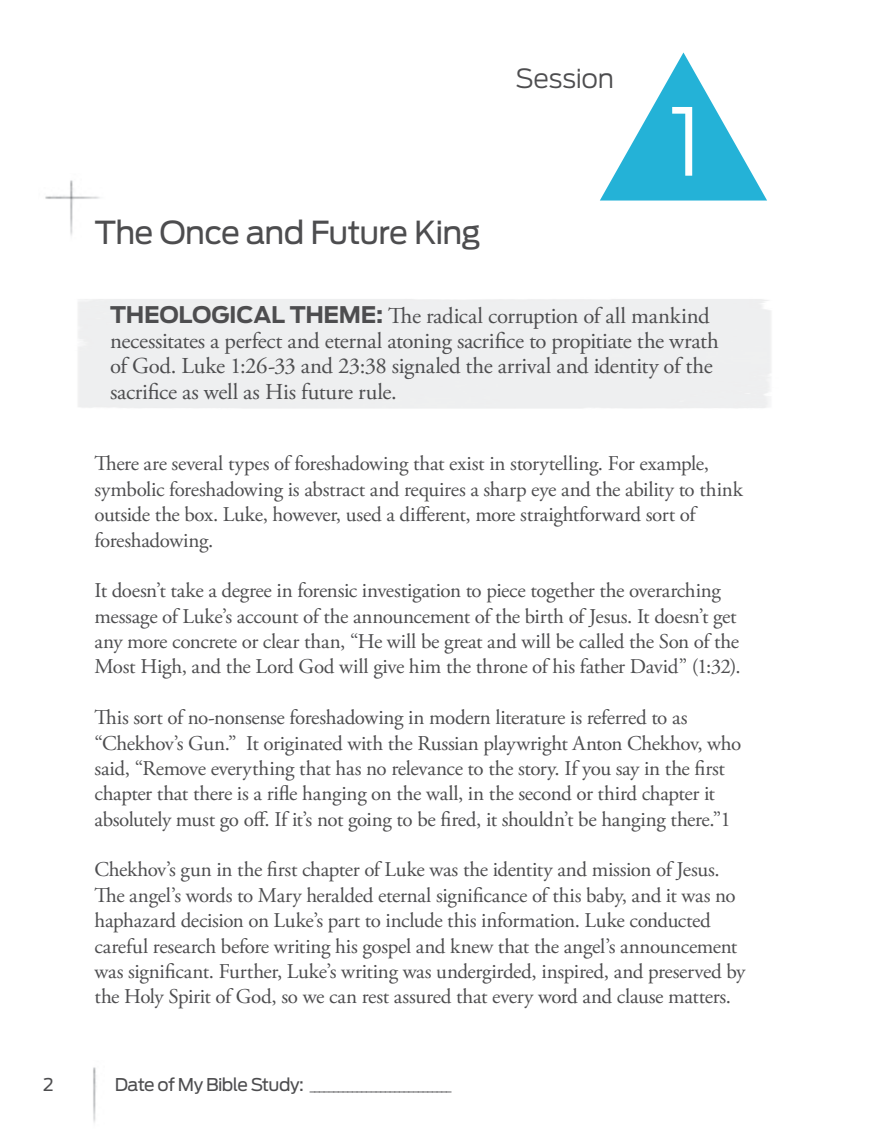
<style>
.page{position:relative;width:882px;height:1134px;background:#fff}
.page>*{position:absolute;margin:0;border:0;box-sizing:border-box;transform-origin:0 0}
.head1_session_number{font:300 92.75px "Antenna";color:#fff}
.head1{font:31.5px "Antenna";letter-spacing:-.03em;color:#4d4d4f}
.subhead_tabs{font:300 26.25px "Antenna";letter-spacing:-.015em;color:#4d4d4f}
.TGP_Points{font:22.75px/25.4px "Adobe Garamond Pro";letter-spacing:-.015em;color:#4d4d4f}
.body1_no_indent{font:21px/25.4px "Adobe Garamond Pro";letter-spacing:-.015em;color:#4d4d4f}
.t1{font:17.5px "Antenna";color:#4d4d4f}
.footer_right_align{font:10.5px "Antenna";color:#4d4d4f}
.s1{font-family:"Antenna";font-weight:700}
.s2{font-size:17.5px}
</style>
<div class="page">
<img style="left:93px;top:1067px;width:3px;height:56px">
<img style="left:70px;top:180px;width:3px;height:56px">
<img style="left:45px;top:188px;width:55px;height:15px">
<svg style="left:600px;top:52px;width:167px;height:149px"></svg>
<p class="subhead_tabs" style="left:516px;top:63px;width:100px">Session</p>
<p class="head1" style="left:94px;top:214px;width:388px">The Once and Future King</p>
<p class="head1_session_number" style="left:669px;top:87px;width:36px">1</p>
<p class="TGP_Points" style="left:110px;top:303px;width:610px"><span class="s1">THEOLOGICAL THEME:</span> The radical corruption of all mankind necessitates a perfect and eternal atoning sacrifice to propitiate the wrath of God. Luke 1:26-33 and 23:38 signaled the arrival and identity of the sacrifice as well as His future rule.</p>
<p class="body1_no_indent" style="left:94px;top:452px;width:650px">There are several types of foreshadowing that exist in storytelling. For example, symbolic foreshadowing is abstract and requires a sharp eye and the ability to think outside the box. Luke, however, used a different, more straightforward sort of foreshadowing.</p>
<p class="body1_no_indent" style="left:94px;top:579px;width:648px">It doesn’t take a degree in forensic investigation to piece together the overarching message of Luke’s account of the announcement of the birth of Jesus. It doesn’t get any more concrete or clear than, “He will be great and will be called the Son of the Most High, and the Lord God will give him the throne of his father David” (1:32).</p>
<p class="body1_no_indent" style="left:94px;top:706px;width:648px">This sort of no-nonsense foreshadowing in modern literature is referred to as “Chekhov’s Gun.” It originated with the Russian playwright Anton Chekhov, who said, “Remove everything that has no relevance to the story. If you say in the first chapter that there is a rifle hanging on the wall, in the second or third chapter it absolutely must go off. If it’s not going to be fired, it shouldn’t be hanging there.”1</p>
<p class="body1_no_indent" style="left:94px;top:858px;width:653px">Chekhov’s gun in the first chapter of Luke was the identity and mission of Jesus.<br>The angel’s words to Mary heralded eternal significance of this baby, and it was no haphazard decision on Luke’s part to include this information. Luke conducted careful research before writing his gospel and knew that the angel’s announcement was significant. Further, Luke’s writing was undergirded, inspired, and preserved by the Holy Spirit of God, so we can rest assured that every word and clause matters.</p>
<p class="t1" style="left:43px;top:1074px;width:12px">2</p>
<p class="footer_right_align" style="left:115px;top:1081px;width:338px"><span class="s2">Date of My Bible Study:</span> ______________________________</p>
</div>
